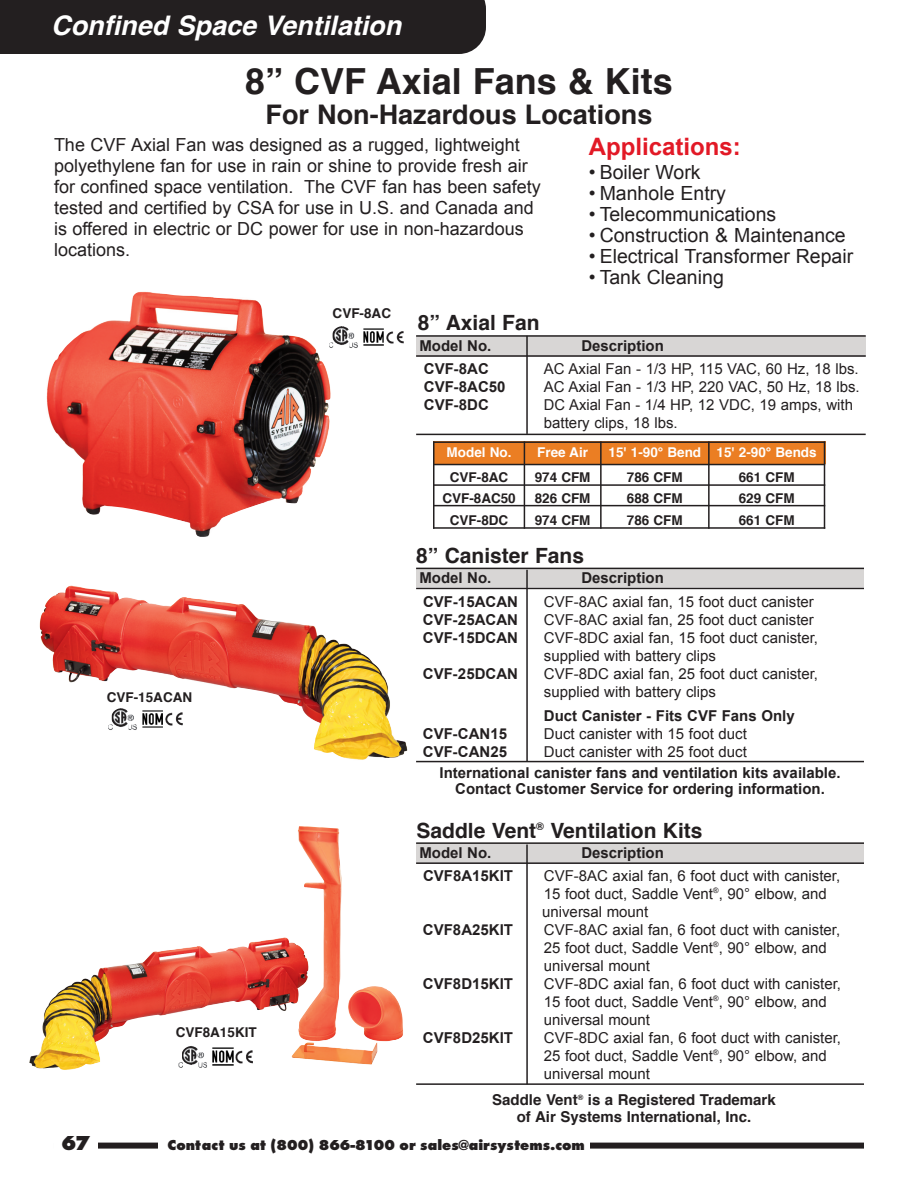
<style>
.page{position:relative;width:918px;height:1188px;background:#fff}
.page>*{position:absolute;margin:0;border:0;box-sizing:border-box;transform-origin:0 0}
.t1{font:700 36px "Helvetica";color:#231f20}
.t2{font:700 27px "Helvetica";color:#231f20}
.t3{font:italic 700 27px "Helvetica";color:#fff}
.t4{font:700 24px "Arial";color:#e21926}
.t5{font:700 21px "Helvetica";color:#231f20}
.t6{font:21px "Futura Extra Bold DTC";color:#231f20}
.t7{font:19.5px "Arial";color:#231f20}
.t8{font:18px/21px "Arial";color:#231f20}
.t9{font:15px/18px "Arial";color:#231f20}
.t10{font:700 15px/16.5px "Arial";color:#231f20;text-align:center}
.t11{font:700 15px/16.5px "Helvetica";color:#231f20;text-align:center}
.t12{font:15px "Futura Extra Bold DTC";color:#231f20}
.t13{font:700 13.5px "Helvetica";color:#231f20}
.t14{font:700 13.5px "Helvetica";color:#fff}
</style>
<div class="page">
<img style="left:46px;top:291px;width:285px;height:246px">
<img style="left:298px;top:826px;width:105px;height:239px">
<img style="left:39px;top:585px;width:369px;height:175px">
<div style="left:416px;top:568px;width:448px;height:19px;background:#d8d6d5"></div>
<div style="left:0;top:0;width:486px;height:54px;background:#231f20"></div>
<div style="left:54px;top:1143px;width:810px;height:6px;background:#231f20"></div>
<div style="left:54px;top:1134px;width:43px;height:23px;background:#fff"></div>
<div style="left:433px;top:441px;width:91px;height:24px;background:#eb7e23"></div>
<div style="left:524px;top:441px;width:77px;height:24px;background:#eb7e23"></div>
<div style="left:601px;top:441px;width:108px;height:24px;background:#eb7e23"></div>
<div style="left:709px;top:441px;width:116px;height:24px;background:#eb7e23"></div>
<hr style="left:433px;top:441px;width:2px;height:88px;background:#231f20">
<hr style="left:524px;top:441px;width:1px;height:88px;background:#231f20">
<hr style="left:600px;top:441px;width:2px;height:88px;background:#231f20">
<hr style="left:708px;top:441px;width:2px;height:88px;background:#231f20">
<hr style="left:824px;top:441px;width:1px;height:88px;background:#231f20">
<hr style="left:433px;top:441px;width:392px;height:2px;background:#231f20">
<hr style="left:433px;top:464px;width:392px;height:1px;background:#231f20">
<hr style="left:433px;top:484px;width:392px;height:2px;background:#231f20">
<hr style="left:433px;top:505px;width:392px;height:1px;background:#231f20">
<hr style="left:433px;top:527px;width:392px;height:2px;background:#231f20">
<div style="left:416px;top:844px;width:448px;height:20px;background:#d8d6d5"></div>
<hr style="left:416px;top:842px;width:448px;height:2px;background:#231f20">
<hr style="left:416px;top:862px;width:448px;height:2px;background:#231f20">
<hr style="left:526px;top:845px;width:2px;height:239px;background:#231f20">
<hr style="left:416px;top:1083px;width:448px;height:2px;background:#231f20">
<hr style="left:416px;top:568px;width:448px;height:1px;background:#231f20">
<hr style="left:416px;top:588px;width:448px;height:1px;background:#231f20">
<hr style="left:526px;top:570px;width:2px;height:191px;background:#231f20">
<hr style="left:416px;top:761px;width:448px;height:1px;background:#231f20">
<div style="left:416px;top:336px;width:450px;height:21px;background:#d8d6d5"></div>
<hr style="left:416px;top:335px;width:450px;height:2px;background:#231f20">
<hr style="left:416px;top:355px;width:450px;height:2px;background:#231f20">
<hr style="left:526px;top:336px;width:2px;height:98px;background:#231f20">
<hr style="left:416px;top:434px;width:450px;height:1px;background:#231f20">
<svg style="left:349px;top:332px;width:9px;height:16px"></svg>
<img style="left:333px;top:326px;width:16px;height:19px">
<svg style="left:329px;top:342px;width:5px;height:6px"></svg>
<img style="left:387px;top:331px;width:17px;height:13px">
<img style="left:363px;top:328px;width:21px;height:18px">
<svg style="left:127px;top:714px;width:10px;height:16px"></svg>
<img style="left:112px;top:708px;width:16px;height:19px">
<svg style="left:108px;top:724px;width:5px;height:6px"></svg>
<img style="left:166px;top:710px;width:20px;height:18px">
<svg style="left:140px;top:709px;width:24px;height:20px"></svg>
<img style="left:143px;top:710px;width:20px;height:18px">
<img style="left:29px;top:937px;width:280px;height:133px">
<svg style="left:198px;top:1052px;width:10px;height:16px"></svg>
<img style="left:182px;top:1046px;width:17px;height:19px">
<svg style="left:178px;top:1062px;width:5px;height:6px"></svg>
<img style="left:236px;top:1048px;width:20px;height:18px">
<svg style="left:211px;top:1047px;width:24px;height:19px"></svg>
<img style="left:213px;top:1048px;width:20px;height:17px">
<div style="left:158px;top:1134px;width:431px;height:24px;background:#fff"></div>
<h2 class="t3" style="left:51px;top:15px;width:351px">Confined Space Ventilation</h2>
<h1 class="t1" style="left:245px;top:66px;width:429px">8” CVF Axial Fans &amp; Kits</h1>
<h2 class="t2" style="left:266px;top:103px;width:388px">For Non-Hazardous Locations</h2>
<p class="t8" style="left:54px;top:134px;width:488px">The CVF Axial Fan was designed as a rugged, lightweight polyethylene fan for use in rain or shine to provide fresh air for confined space ventilation. The CVF fan has been safety tested and certified by CSA for use in U.S. and Canada and is offered in electric or DC power for use in non-hazardous locations.</p>
<p class="t13" style="left:333px;top:307px;width:60px">CVF-8AC</p>
<h3 class="t5" style="left:418px;top:314px;width:123px">8” Axial Fan</h3>
<h3 class="t4" style="left:589px;top:133px;width:154px">Applications:</h3>
<h3 class="t7" style="left:589px;top:162px;width:113px">• Boiler Work</h3>
<h3 class="t7" style="left:589px;top:183px;width:139px">• Manhole Entry</h3>
<h3 class="t7" style="left:589px;top:204px;width:189px">• Telecommunications</h3>
<h3 class="t7" style="left:589px;top:225px;width:258px">• Construction &amp; Maintenance</h3>
<h3 class="t7" style="left:589px;top:246px;width:266px">• Electrical Transformer Repair</h3>
<h3 class="t7" style="left:589px;top:267px;width:137px">• Tank Cleaning</h3>
<p class="t10" style="left:419px;top:337px;width:74px">Model No.</p>
<p class="t10" style="left:581px;top:337px;width:84px">Description</p>
<p class="t10" style="left:424px;top:360px;width:66px">CVF-8AC</p>
<p class="t9" style="left:544px;top:359px;width:316px">AC Axial Fan - 1/3 HP, 115 VAC, 60 Hz, 18 lbs.</p>
<p class="t10" style="left:424px;top:378px;width:83px">CVF-8AC50</p>
<p class="t9" style="left:544px;top:377px;width:317px">AC Axial Fan - 1/3 HP, 220 VAC, 50 Hz, 18 lbs.</p>
<p class="t10" style="left:424px;top:396px;width:66px">CVF-8DC</p>
<p class="t9" style="left:544px;top:395px;width:311px">DC Axial Fan - 1/4 HP, 12 VDC, 19 amps, with battery clips, 18 lbs.</p>
<h3 class="t6" style="left:61px;top:1130px;width:30px">67</h3>
<p class="t13" style="left:107px;top:692px;width:87px">CVF-15ACAN</p>
<p class="t13" style="left:176px;top:1026px;width:83px">CVF8A15KIT</p>
<p class="t14" style="left:447px;top:447px;width:66px">Model No.</p>
<p class="t14" style="left:537px;top:447px;width:52px">Free Air</p>
<p class="t14" style="left:609px;top:447px;width:210px">15' 1-90° Bend 15' 2-90° Bends</p>
<p class="t13" style="left:450px;top:472px;width:60px">CVF-8AC</p>
<p class="t13" style="left:535px;top:472px;width:57px">974 CFM</p>
<p class="t13" style="left:627px;top:472px;width:57px">786 CFM</p>
<p class="t13" style="left:739px;top:472px;width:57px">661 CFM</p>
<p class="t13" style="left:442px;top:492px;width:75px">CVF-8AC50</p>
<p class="t13" style="left:535px;top:492px;width:57px">826 CFM</p>
<p class="t13" style="left:627px;top:492px;width:57px">688 CFM</p>
<p class="t13" style="left:739px;top:492px;width:57px">629 CFM</p>
<p class="t13" style="left:450px;top:515px;width:60px">CVF-8DC</p>
<p class="t13" style="left:535px;top:515px;width:57px">974 CFM</p>
<p class="t13" style="left:627px;top:515px;width:57px">786 CFM</p>
<p class="t13" style="left:739px;top:515px;width:57px">661 CFM</p>
<h3 class="t5" style="left:416px;top:547px;width:170px">8” Canister Fans</h3>
<p class="t10" style="left:423px;top:593px;width:97px">CVF-15ACAN</p>
<p class="t9" style="left:544px;top:592px;width:272px">CVF-8AC axial fan, 15 foot duct canister</p>
<p class="t10" style="left:423px;top:611px;width:97px">CVF-25ACAN</p>
<p class="t9" style="left:544px;top:610px;width:272px">CVF-8AC axial fan, 25 foot duct canister</p>
<p class="t10" style="left:423px;top:629px;width:97px">CVF-15DCAN</p>
<p class="t9" style="left:544px;top:628px;width:276px">CVF-8DC axial fan, 15 foot duct canister, supplied with battery clips</p>
<p class="t10" style="left:423px;top:665px;width:97px">CVF-25DCAN</p>
<p class="t9" style="left:544px;top:664px;width:276px">CVF-8DC axial fan, 25 foot duct canister, supplied with battery clips</p>
<p class="t10" style="left:544px;top:707px;width:252px">Duct Canister - Fits CVF Fans Only</p>
<p class="t10" style="left:423px;top:725px;width:86px">CVF-CAN15</p>
<p class="t9" style="left:544px;top:724px;width:205px">Duct canister with 15 foot duct</p>
<p class="t10" style="left:423px;top:743px;width:86px">CVF-CAN25</p>
<p class="t9" style="left:544px;top:742px;width:205px">Duct canister with 25 foot duct</p>
<p class="t10" style="left:419px;top:570px;width:74px">Model No.</p>
<p class="t10" style="left:581px;top:570px;width:84px">Description</p>
<p class="t10" style="left:440px;top:764px;width:402px">International canister fans and ventilation kits available.<br>Contact Customer Service for ordering information.</p>
<h3 class="t5" style="left:417px;top:822px;width:288px">Saddle Vent<sup>®</sup> Ventilation Kits</h3>
<p class="t10" style="left:419px;top:844px;width:74px">Model No.</p>
<p class="t10" style="left:581px;top:844px;width:84px">Description</p>
<p class="t10" style="left:423px;top:867px;width:92px">CVF8A15KIT</p>
<p class="t9" style="left:542px;top:866px;width:300px">CVF-8AC axial fan, 6 foot duct with canister,<br>15 foot duct, Saddle Vent<sup>®</sup>, 90° elbow, and universal mount</p>
<p class="t10" style="left:423px;top:921px;width:92px">CVF8A25KIT</p>
<p class="t9" style="left:544px;top:920px;width:298px">CVF-8AC axial fan, 6 foot duct with canister,<br>25 foot duct, Saddle Vent<sup>®</sup>, 90° elbow, and universal mount</p>
<p class="t10" style="left:423px;top:975px;width:92px">CVF8D15KIT</p>
<p class="t9" style="left:544px;top:974px;width:299px">CVF-8DC axial fan, 6 foot duct with canister,<br>15 foot duct, Saddle Vent<sup>®</sup>, 90° elbow, and universal mount</p>
<p class="t10" style="left:423px;top:1029px;width:92px">CVF8D25KIT</p>
<p class="t9" style="left:544px;top:1028px;width:299px">CVF-8DC axial fan, 6 foot duct with canister,<br>25 foot duct, Saddle Vent<sup>®</sup>, 90° elbow, and universal mount</p>
<p class="t11" style="left:492px;top:1093px;width:285px">Saddle Vent<sup>®</sup> is a Registered Trademark of Air Systems International, Inc.</p>
<p class="t12" style="left:168px;top:1136px;width:419px">Contact us at (800) 866-8100 or sales@airsystems.com</p>
</div>
